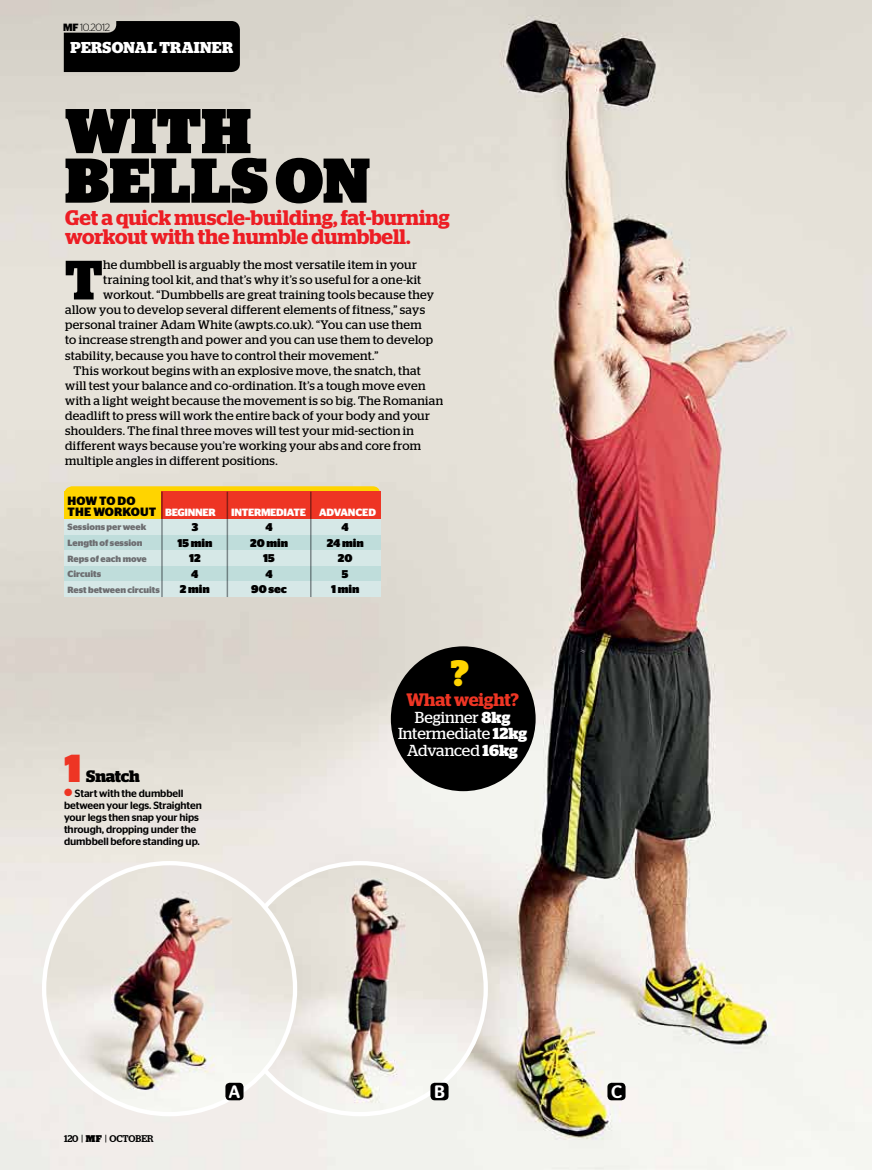
<style>
.page{position:relative;width:872px;height:1170px;background:#fff}
.page>*{position:absolute;margin:0;border:0;box-sizing:border-box;transform-origin:0 0}
.t1{font:900 63px/49.5px "Stag";letter-spacing:.01em;color:#000}
.t2{font:700 55.2px "Stag";color:#000}
.t3{font:900 39px "Stag Sans";color:#ee3524}
.t4{font:900 36.45px "Stag";color:#ffd400}
.t5{font:600 21px/19.5px "Stag";color:#ed1d24}
.t6{font:600 18px "Stag";letter-spacing:-.005em;color:#ee3524}
.t7{font:500 18px "Stag Sans Round";color:#fff}
.t8{font:700 16.5px "Stag";color:#000}
.t9{font:15.9px/16.5px "Stag";color:#fff;text-align:center}
.t10{font:700 15.75px "Stag";letter-spacing:.08em;color:#fff}
.t11{font:12.3px "Stag";letter-spacing:.025em;color:#000}
.t12{font:700 12px/10.5px "Stag Sans";letter-spacing:.005em;color:#000}
.t13{font:900 11.25px/15.6px "Stag Sans";color:#000;text-align:center}
.t14{font:500 10.5px/12px "Stag Sans";letter-spacing:-.01em;color:#000}
.t15{font:700 10.5px "Stag Sans";letter-spacing:-.03em;color:#fff}
.t16{font:300 10.5px "Stag Sans";letter-spacing:-.025em;color:#000}
.t17{font:500 9.75px "Stag";letter-spacing:-.005em;color:#000}
.t18{font:700 9px/15.6px "Stag Sans";color:#6d6e71}
.s1{font-weight:700}
.s2{color:#ee3524}
.s3{font-weight:400}
.s4{font-weight:900}
</style>
<div class="page">
<img style="left:0;top:0;width:872px;height:1169px">
<img style="left:235px;top:863px;width:251px;height:250px;border-radius:125px">
<div style="left:64px;top:491px;width:316px;height:102px;background:#bfdddb"></div>
<div style="left:64px;top:519px;width:316px;height:15px;background:#d6e8e7"></div>
<svg style="left:64px;top:486px;width:316px;height:5px;background:#fcd40f"></svg>
<div style="left:161px;top:491px;width:219px;height:28px;background:#ee3524"></div>
<div style="left:64px;top:550px;width:316px;height:15px;background:#d6e8e7"></div>
<div style="left:64px;top:581px;width:316px;height:16px;background:#d6e8e7"></div>
<hr style="left:161px;top:491px;width:2px;height:106px;background:#939598">
<hr style="left:227px;top:491px;width:1px;height:106px;background:#939598">
<hr style="left:310px;top:491px;width:1px;height:106px;background:#939598">
<div style="left:64px;top:491px;width:97px;height:28px;background:#ffd400"></div>
<div style="left:391px;top:646px;width:144px;height:145px;background:#000;border-radius:50%"></div>
<img style="left:44px;top:864px;width:251px;height:249px">
<div style="left:225px;top:1082px;width:18px;height:18px;background:#000;border-radius:4px"></div>
<div style="left:430px;top:1082px;width:18px;height:18px;background:#000;border-radius:4px"></div>
<div style="left:607px;top:1082px;width:18px;height:18px;background:#000;border-radius:4px"></div>
<svg style="left:64px;top:21px;width:176px;height:51px;background:#0e0e0d"></svg>
<p class="t16" style="left:63px;top:21px;width:48px"><span class="s1">MF</span> 10.2012</p>
<p class="t10" style="left:71px;top:38px;width:160px">PERSONAL TRAINER</p>
<h1 class="t1" style="left:65px;top:107px;width:306px">WITH<br>BELLS ON</h1>
<h3 class="t5" style="left:65px;top:208px;width:386px">Get a quick muscle-building, fat-burning workout with the humble dumbbell.</h3>
<h2 class="t2" style="left:65px;top:248px;width:39px">T</h2>
<p class="t11" style="left:103px;top:258px;width:315px">he dumbbell is arguably the most versatile item in your</p>
<p class="t11" style="left:103px;top:273px;width:319px">training tool kit, and that’s why it’s so useful for a one-kit</p>
<p class="t11" style="left:103px;top:288px;width:332px">workout. “Dumbbells are great training tools because they</p>
<p class="t11" style="left:65px;top:303px;width:361px">allow you to develop several different elements of fitness,” says</p>
<p class="t11" style="left:65px;top:318px;width:358px">personal trainer Adam White (awpts.co.uk). “You can use them</p>
<p class="t11" style="left:65px;top:333px;width:369px">to increase strength and power and you can use them to develop</p>
<p class="t11" style="left:65px;top:348px;width:315px">stability, because you have to control their movement.”</p>
<p class="t11" style="left:74px;top:363px;width:349px">This workout begins with an explosive move, the snatch, that</p>
<p class="t11" style="left:65px;top:378px;width:362px">will test your balance and co-ordination. It’s a tough move even</p>
<p class="t11" style="left:65px;top:393px;width:380px">with a light weight because the movement is so big. The Romanian</p>
<p class="t11" style="left:65px;top:408px;width:366px">deadlift to press will work the entire back of your body and your</p>
<p class="t11" style="left:65px;top:423px;width:350px">shoulders. The final three moves will test your mid-section in</p>
<p class="t11" style="left:65px;top:438px;width:357px">different ways because you’re working your abs and core from</p>
<p class="t11" style="left:65px;top:453px;width:214px">multiple angles in different positions.</p>
<p class="t12" style="left:68px;top:496px;width:69px">How to do the</p>
<p class="t12" style="left:93px;top:506px;width:62px">workout</p>
<p class="t18" style="left:67px;top:519px;width:80px">Sessions per week</p>
<p class="t15" style="left:165px;top:506px;width:52px">BEGINNER</p>
<p class="t15" style="left:231px;top:506px;width:118px">INTERMEDIATE advanced</p>
<p class="t13" style="left:177px;top:519px;width:37px">3<br>15 min<br>12<br>4<br>2 min</p>
<p class="t13" style="left:250px;top:519px;width:40px">4<br>20 min<br>15<br>4<br>90 sec</p>
<p class="t13" style="left:327px;top:519px;width:39px">4<br>24 min<br>20<br>5<br>1 min</p>
<p class="t18" style="left:67px;top:535px;width:94px">Length of session<br>Reps of each move<br>Circuits<br>Rest between circuits</p>
<h3 class="t3" style="left:64px;top:745px;width:19px">1</h3>
<h3 class="t8" style="left:86px;top:766px;width:55px">SNATCH</h3>
<p class="t14" style="left:64px;top:787px;width:139px"><span class="s2">●</span> Start with the dumbbell between your legs. Straighten your legs then snap your hips through, dropping under the dumbbell before standing up.</p>
<h3 class="t4" style="left:451px;top:652px;width:20px">?</h3>
<h3 class="t6" style="left:406px;top:689px;width:114px">What weight?</h3>
<p class="t9" style="left:398px;top:708px;width:131px">Beginner <span class="s1">8KG<br></span>Intermediate <span class="s1">12KG<br></span>Advanced <span class="s1">16KG</span></p>
<p class="t17" style="left:64px;top:1132px;width:91px">120 <span class="s3">|</span> <span class="s4">MF</span> <span class="s3">|</span> OCTOBER</p>
<h3 class="t7" style="left:228px;top:1080px;width:14px">A</h3>
<h3 class="t7" style="left:434px;top:1080px;width:12px">B</h3>
<h3 class="t7" style="left:611px;top:1080px;width:13px">C</h3>
</div>
